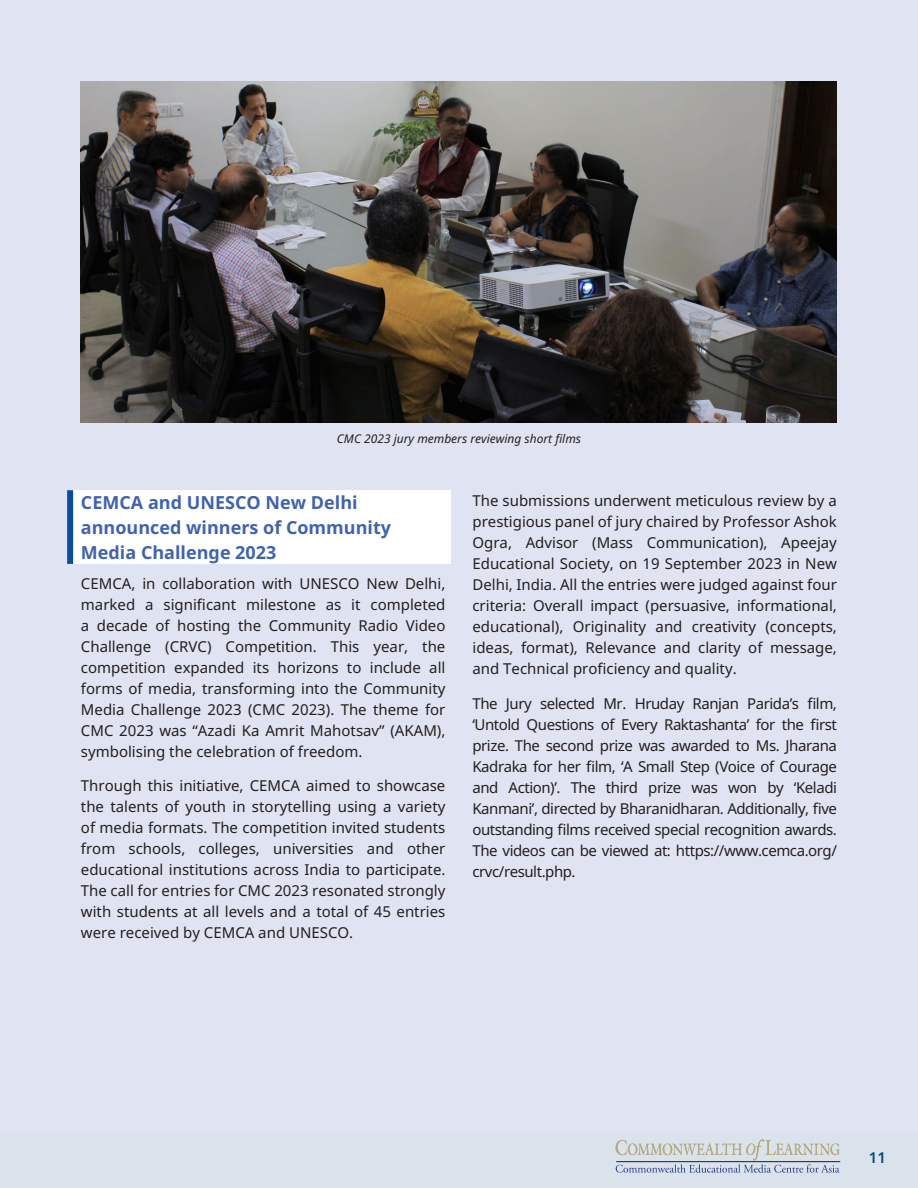
<style>
.page{position:relative;width:918px;height:1188px;background:#fff}
.page>*{position:absolute;margin:0;border:0;box-sizing:border-box;transform-origin:0 0}
.t1{font:700 18px/24.6px "Noto Sans";color:#4163ac}
.t2{font:15px/21px "Noto Sans";color:#231f20;text-align:justify}
.t3{font:600 15px "Noto Sans";color:#004f72}
.t4{font:italic 12px "Noto Sans";color:#231f20}
</style>
<div class="page">
<div style="left:0;top:1132px;width:918px;height:56px;background:#dae2eb"></div>
<svg style="left:616px;top:1139px;width:224px;height:34px"></svg>
<div style="left:0;top:0;width:918px;height:1132px;background:#e0e3f1"></div>
<div style="left:70px;top:490px;width:381px;height:74px;background:#fff"></div>
<div style="left:67px;top:490px;width:6px;height:74px;background:#0d4b9d"></div>
<img style="left:81px;top:81px;width:756px;height:341px">
<p class="t4" style="left:337px;top:430px;width:246px">CMC 2023 jury members reviewing short films</p>
<p class="t1" style="left:81px;top:491px;width:312px">CEMCA and UNESCO New Delhi announced winners of Community<br>Media Challenge 2023</p>
<p class="t2" style="left:81px;top:573px;width:366px">CEMCA, in collaboration with UNESCO New Delhi, marked a significant milestone as it completed a decade of hosting the Community Radio Video Challenge (CRVC) Competition. This year, the competition expanded its horizons to include all forms of media, transforming into the Community Media Challenge 2023 (CMC 2023). The theme for CMC 2023 was “Azadi Ka Amrit Mahotsav” (AKAM), symbolising the celebration of freedom.</p>
<p class="t2" style="left:81px;top:775px;width:366px">Through this initiative, CEMCA aimed to showcase the talents of youth in storytelling using a variety of media formats. The competition invited students from schools, colleges, universities and other educational institutions across India to participate.<br>The call for entries for CMC 2023 resonated strongly with students at all levels and a total of 45 entries were received by CEMCA and UNESCO.</p>
<p class="t2" style="left:472px;top:491px;width:366px">The submissions underwent meticulous review by a prestigious panel of jury chaired by Professor Ashok Ogra, Advisor (Mass Communication), Apeejay Educational Society, on 19 September 2023 in New Delhi, India. All the entries were judged against four criteria: Overall impact (persuasive, informational, educational), Originality and creativity (concepts, ideas, format), Relevance and clarity of message, and Technical proficiency and quality.</p>
<p class="t2" style="left:472px;top:693px;width:366px">The Jury selected Mr. Hruday Ranjan Parida’s film, ‘Untold Questions of Every Raktashanta’ for the first prize. The second prize was awarded to Ms. Jharana Kadraka for her film, ‘A Small Step (Voice of Courage and Action)’. The third prize was won by ‘Keladi Kanmani’, directed by Bharanidharan. Additionally, five outstanding films received special recognition awards.<br>The videos can be viewed at: https://www.cemca.org/ crvc/result.php.</p>
<p class="t3" style="left:869px;top:1149px;width:19px">11</p>
</div>
